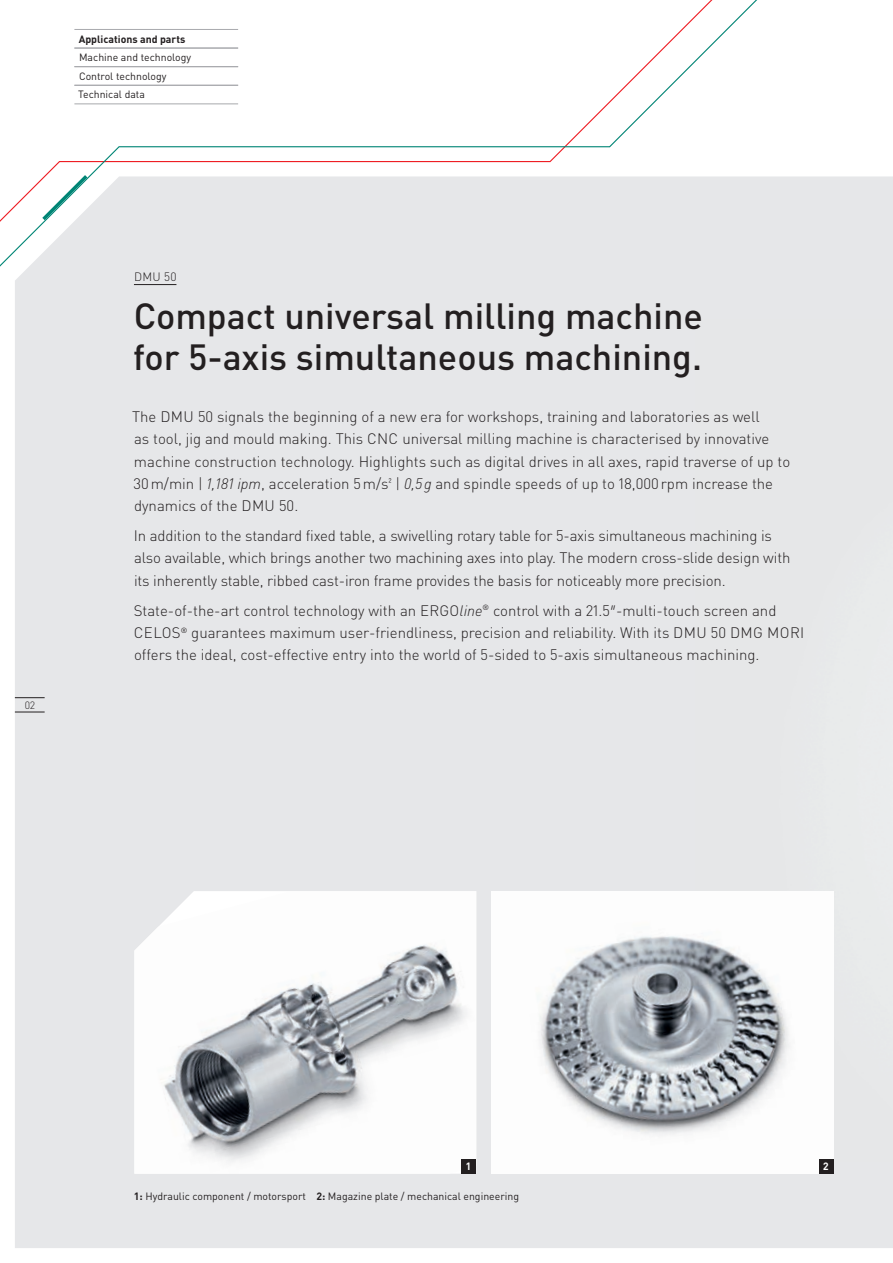
<style>
.page{position:relative;width:893px;height:1263px;background:#fff}
.page>*{position:absolute;margin:0;border:0;box-sizing:border-box;transform-origin:0 0}
.t1{font:500 36px/41px "DIN Pro";color:#231f20}
.t2{font:300 15px/22.4px "DIN Pro";color:#231f20}
.t3{font:300 12px "DIN Pro";color:#231f20}
.t4{font:10.5px/18.6px "DIN Pro";color:#231f20}
.t5{font:700 10.5px "DIN Pro";color:#231f20}
.t6{font:700 10.5px "DIN Pro";color:#fff}
.t7{font:300 10.5px "DIN Pro";color:#231f20}
.s1{font-style:italic}
.s2{font-weight:700}
</style>
<div class="page">
<svg style="left:0;top:0;width:757px;height:267px"></svg>
<svg style="left:39px;top:171px;width:52px;height:5px"></svg>
<div style="left:15px;top:176px;width:878px;height:1072px;background:#e6e7e9"></div>
<hr style="left:74px;top:29px;width:164px;height:1px;background:#a8a9ad">
<hr style="left:74px;top:48px;width:164px;height:1px;background:#a8a9ad">
<hr style="left:74px;top:66px;width:164px;height:1px;background:#a8a9ad">
<hr style="left:74px;top:85px;width:164px;height:1px;background:#a8a9ad">
<hr style="left:74px;top:104px;width:164px;height:1px;background:#a8a9ad">
<div style="left:696px;top:320px;width:197px;height:841px;background:#e6e7e8"></div>
<img style="left:134px;top:891px;width:342px;height:283px">
<div style="left:461px;top:1159px;width:15px;height:15px;background:#231f20"></div>
<img style="left:491px;top:891px;width:342px;height:283px">
<hr style="left:134px;top:284px;width:42px;height:1px;background:#231f20">
<div style="left:819px;top:1159px;width:14px;height:15px;background:#231f20"></div>
<hr style="left:15px;top:697px;width:30px;height:1px;background:#231f20">
<hr style="left:15px;top:712px;width:30px;height:1px;background:#231f20">
<p class="t5" style="left:79px;top:31px;width:108px">Applications and parts</p>
<p class="t4" style="left:78px;top:47px;width:115px">Machine and technology<br>Control technology<br>Technical data</p>
<p class="t7" style="left:25px;top:697px;width:12px">02</p>
<p class="t3" style="left:134px;top:267px;width:44px">DMU 50</p>
<h1 class="t1" style="left:133px;top:293px;width:571px">Compact universal milling machine for 5-axis simultaneous machining.</h1>
<p class="t2" style="left:132px;top:404px;width:660px">The DMU 50 signals the beginning of a new era for workshops, training and laboratories as well<br>as tool, jig and mould making. This CNC universal milling machine is characterised by innovative machine construction technology. Highlights such as digital drives in all axes, rapid traverse of up to 30m/min | <span class="s1">1,181 ipm</span>, acceleration 5m/s² | <span class="s1">0,5g</span> and spindle speeds of up to 18,000rpm increase the dynamics of the DMU 50.</p>
<p class="t2" style="left:134px;top:523px;width:658px">In addition to the standard fixed table, a swivelling rotary table for 5-axis simultaneous machining is also available, which brings another two machining axes into play. The modern cross-slide design with its inherently stable, ribbed cast-iron frame provides the basis for noticeably more precision.</p>
<p class="t2" style="left:134px;top:598px;width:672px">State-of-the-art control technology with an ERGO<span class="s1">line</span><sup>®</sup> control with a 21.5″-multi-touch screen and<br>CELOS<sup>®</sup> guarantees maximum user-friendliness, precision and reliability. With its DMU 50 DMG MORI offers the ideal, cost-effective entry into the world of 5-sided to 5-axis simultaneous machining.</p>
<p class="t6" style="left:466px;top:1158px;width:6px">1</p>
<p class="t4" style="left:134px;top:1186px;width:387px"><span class="s2">1:</span> Hydraulic component / motorsport <span class="s2">2:</span> Magazine plate / mechanical engineering</p>
<p class="t6" style="left:823px;top:1158px;width:7px">2</p>
</div>
